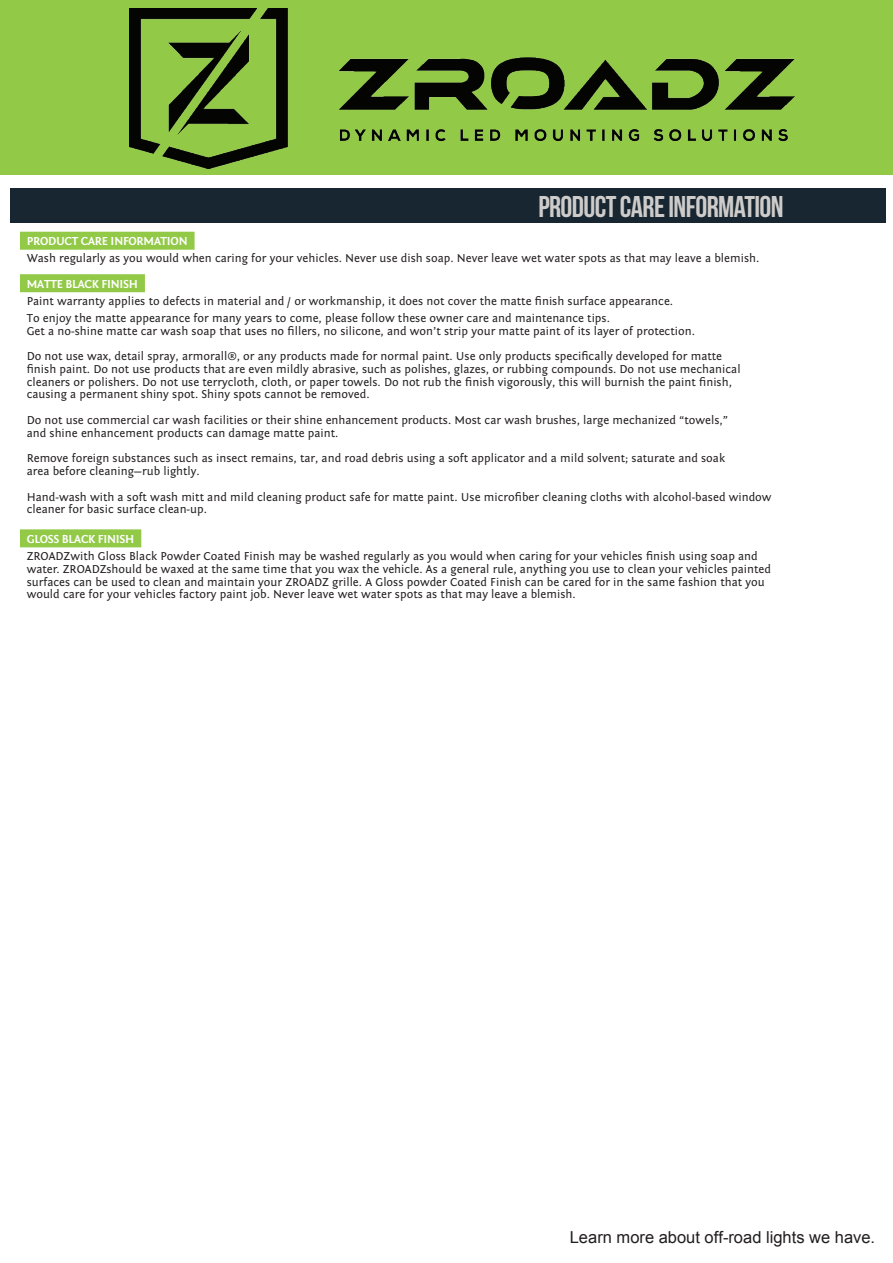
<style>
.page{position:relative;width:893px;height:1263px;background:#fff}
.page>*{position:absolute;margin:0;border:0;box-sizing:border-box;transform-origin:0 0}
.t1{font:30px "Bebas Neue";letter-spacing:-.02em;color:#ceccca}
.t2{font:16.5px "Arial";color:#221e1f}
.t3{font:12px/12.8px "Fontin Sans";color:#231f20}
.t4{font:700 12px "Fontin Sans";letter-spacing:-.02em;color:#fff}
</style>
<div class="page">
<div style="left:0;top:0;width:893px;height:174px;background:#92c947"></div>
<div style="left:20px;top:232px;width:175px;height:18px;background:#92c947"></div>
<div style="left:20px;top:529px;width:121px;height:18px;background:#92c947"></div>
<div style="left:20px;top:274px;width:125px;height:18px;background:#92c947"></div>
<div style="left:10px;top:189px;width:876px;height:34px;background:#182631"></div>
<img style="left:129px;top:9px;width:665px;height:160px">
<h1 class="t1" style="left:538px;top:190px;width:247px">PRODUCT CARE INFORMATION</h1>
<p class="t4" style="left:27px;top:235px;width:162px">PRODUCT CARE INFORMATION</p>
<p class="t3" style="left:27px;top:252px;width:734px">Wash regularly as you would when caring for your vehicles. Never use dish soap. Never leave wet water spots as that may leave a blemish.</p>
<p class="t4" style="left:27px;top:277px;width:113px">MATTE BLACK FINISH</p>
<p class="t3" style="left:27px;top:293px;width:648px;line-height:17px">Paint warranty applies to defects in material and / or workmanship, it does not cover the matte finish surface appearance.<br>To enjoy the matte appearance for many years to come, please follow these owner care and maintenance tips.</p>
<p class="t3" style="left:27px;top:318px;width:697px;line-height:25.5px">Get a no-shine matte car wash soap that uses no fillers, no silicone, and won’t strip your matte paint of its layer of protection.<br>Do not use wax, detail spray, armorall®, or any products made for normal paint. Use only products specifically developed for matte</p>
<p class="t3" style="left:27px;top:363px;width:715px">finish paint. Do not use products that are even mildly abrasive, such as polishes, glazes, or rubbing compounds. Do not use mechanical cleaners or polishers. Do not use terrycloth, cloth, or paper towels. Do not rub the finish vigorously, this will burnish the paint finish, causing a permanent shiny spot. Shiny spots cannot be removed.</p>
<p class="t3" style="left:27px;top:414px;width:703px">Do not use commercial car wash facilities or their shine enhancement products. Most car wash brushes, large mechanized “towels,” and shine enhancement products can damage matte paint.</p>
<p class="t3" style="left:27px;top:452px;width:700px">Remove foreign substances such as insect remains, tar, and road debris using a soft applicator and a mild solvent; saturate and soak area before cleaning—rub lightly.</p>
<p class="t3" style="left:27px;top:490px;width:746px">Hand-wash with a soft wash mitt and mild cleaning product safe for matte paint. Use microfiber cleaning cloths with alcohol-based window cleaner for basic surface clean-up.</p>
<p class="t4" style="left:27px;top:532px;width:109px">GLOSS BLACK FINISH</p>
<p class="t3" style="left:27px;top:550px;width:746px">ZROADZwith Gloss Black Powder Coated Finish may be washed regularly as you would when caring for your vehicles finish using soap and water. ZROADZshould be waxed at the same time that you wax the vehicle. As a general rule, anything you use to clean your vehicles painted surfaces can be used to clean and maintain your ZROADZ grille. A Gloss powder Coated Finish can be cared for in the same fashion that you would care for your vehicles factory paint job. Never leave wet water spots as that may leave a blemish.</p>
<h2 class="t2" style="left:570px;top:1226px;width:307px">Learn more about off-road lights we have.</h2>
</div>
